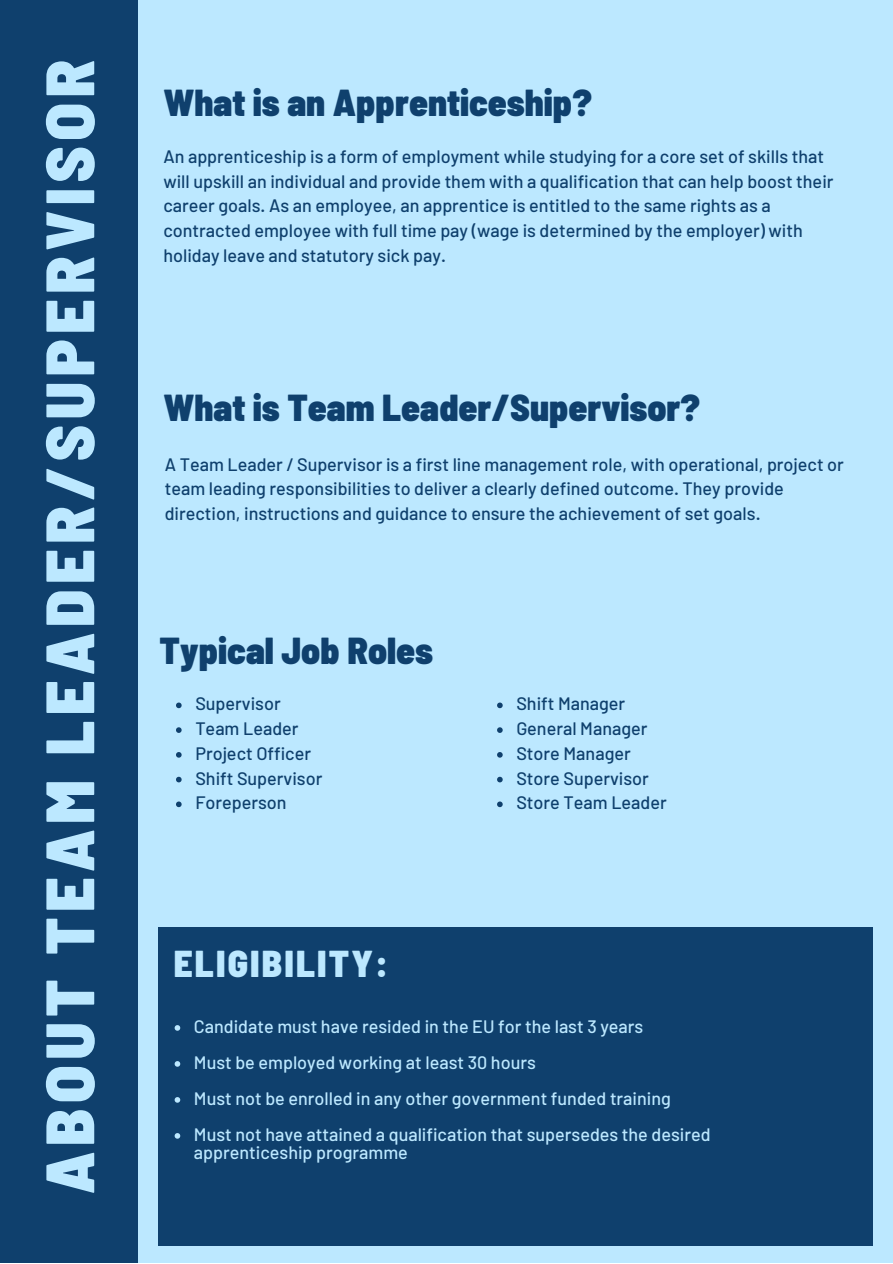
<style>
.page{position:relative;width:893px;height:1264px;background:#fff}
.page>*{position:absolute;margin:0;border:0;box-sizing:border-box;transform-origin:0 0}
.t1{font:900 semi-condensed 68.25px "Barlow";letter-spacing:.08em;color:#bce8ff}
.t2{font:900 semi-condensed 37.5px "Barlow";color:#0f406d}
.t3{font:900 semi-condensed 37.35px "Barlow";letter-spacing:.055em;color:#bce8ff}
.t4{font:500 18px/24.8px "Barlow";color:#0f406d}
.t5{font:500 18px/36px "Barlow";color:#bce8ff}
</style>
<div class="page">
<div style="left:0;top:0;width:892px;height:1262px;background:#bce8ff"></div>
<div style="left:0;top:0;width:137px;height:1262px;background:#0f406d"></div>
<div style="left:158px;top:926px;width:714px;height:319px;background:#0f406d"></div>
<svg style="left:175px;top:1025px;width:5px;height:5px"></svg>
<svg style="left:175px;top:1061px;width:5px;height:5px"></svg>
<svg style="left:175px;top:1097px;width:5px;height:5px"></svg>
<svg style="left:175px;top:1133px;width:5px;height:5px"></svg>
<svg style="left:176px;top:702px;width:6px;height:6px"></svg>
<svg style="left:176px;top:727px;width:6px;height:6px"></svg>
<svg style="left:176px;top:752px;width:6px;height:5px"></svg>
<svg style="left:176px;top:776px;width:6px;height:6px"></svg>
<svg style="left:176px;top:801px;width:6px;height:6px"></svg>
<svg style="left:497px;top:702px;width:5px;height:6px"></svg>
<svg style="left:497px;top:727px;width:5px;height:6px"></svg>
<svg style="left:497px;top:752px;width:5px;height:5px"></svg>
<svg style="left:497px;top:776px;width:5px;height:6px"></svg>
<svg style="left:497px;top:801px;width:5px;height:6px"></svg>
<h1 class="t1" style="left:26px;top:1193px;width:1135px;rotate:-90deg">ABOUT TEAM LEADER/SUPERVISOR</h1>
<h2 class="t2" style="left:163px;top:78px;width:430px">What is an Apprenticeship?</h2>
<p class="t4" style="left:163px;top:143px;width:671px">An apprenticeship is a form of employment while studying for a core set of skills that will upskill an individual and provide them with a qualification that can help boost their career goals. As an employee, an apprentice is entitled to the same rights as a contracted employee with full time pay (wage is determined by the employer) with holiday leave and statutory sick pay.</p>
<h2 class="t2" style="left:163px;top:383px;width:538px">What is Team Leader/Supervisor?</h2>
<p class="t4" style="left:165px;top:451px;width:680px">A Team Leader / Supervisor is a first line management role, with operational, project or team leading responsibilities to deliver a clearly defined outcome. They provide direction, instructions and guidance to ensure the achievement of set goals.</p>
<h2 class="t2" style="left:159px;top:626px;width:275px">Typical Job Roles</h2>
<p class="t4" style="left:195px;top:691px;width:128px">Supervisor<br>Team Leader<br>Project Officer<br>Shift Supervisor<br>Foreperson</p>
<p class="t4" style="left:516px;top:691px;width:152px">Shift Manager<br>General Manager<br>Store Manager<br>Store Supervisor<br>Store Team Leader</p>
<h3 class="t3" style="left:174px;top:940px;width:216px">ELIGIBILITY:</h3>
<p class="t5" style="left:194px;top:1007px;width:518px">Candidate must have resided in the EU for the last 3 years<br>Must be employed working at least 30 hours<br>Must not be enrolled in any other government funded training Must not have attained a qualification that supersedes the desired</p>
<p class="t5" style="left:194px;top:1133px;width:215px">apprenticeship programme</p>
</div>
